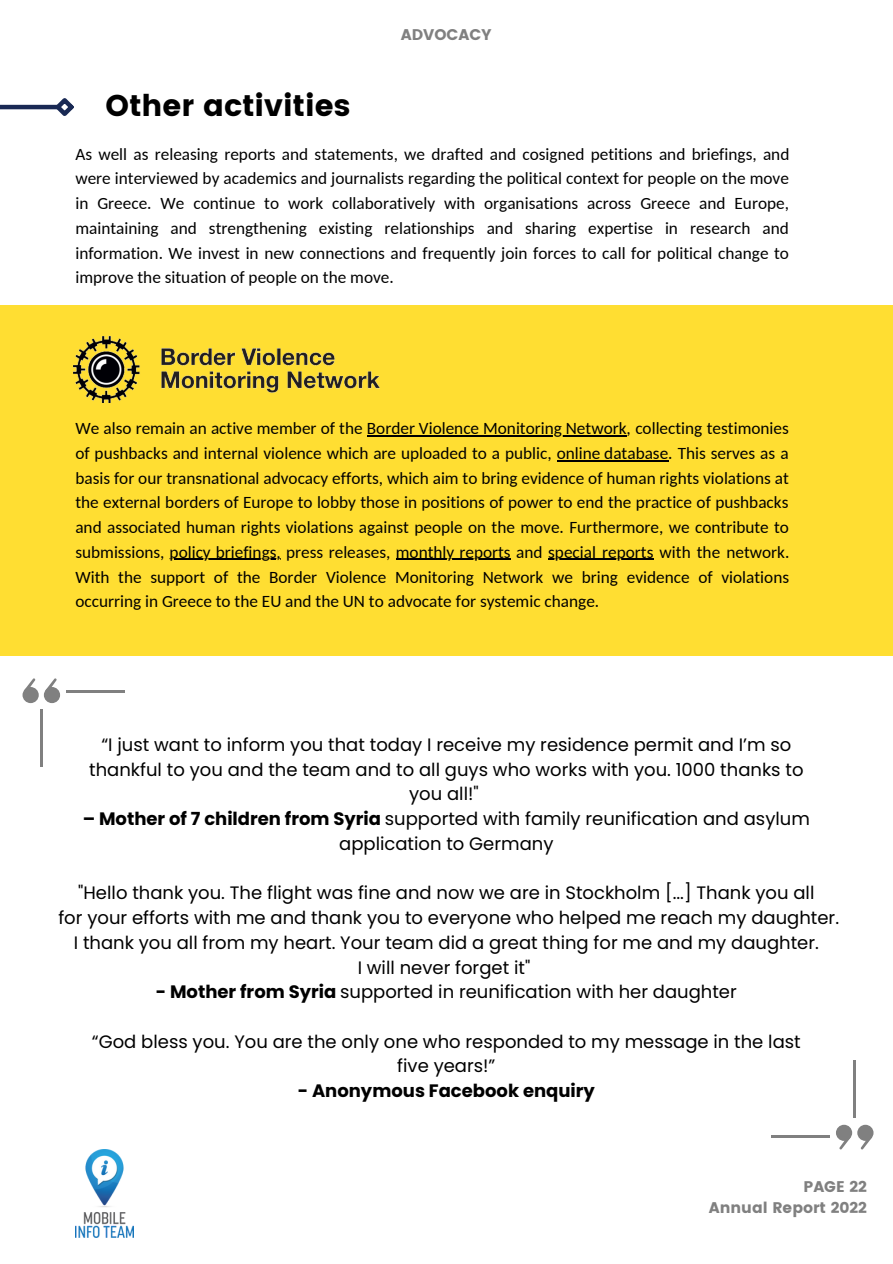
<style>
.page{position:relative;width:893px;height:1264px;background:#fff}
.page>*{position:absolute;margin:0;border:0;box-sizing:border-box;transform-origin:0 0}
.t1{font:30px "Poppins";color:#000}
.t2{font:18px/24.8px "Poppins";color:#000;text-align:center}
.t3{font:700 18px "Poppins";color:#000}
.t4{font:17.25px/24.8px "Carlito";color:#000;text-align:justify}
.t5{font:15.45px "Poppins";color:#808080}
.s1{font-weight:700}
</style>
<div class="page">
<img style="left:75px;top:1149px;width:59px;height:88px">
<div style="left:0;top:305px;width:892px;height:351px;background:#ffde32"></div>
<hr style="left:367px;top:435px;width:259px;height:1px;background:#000">
<hr style="left:556px;top:460px;width:112px;height:1px;background:#000">
<hr style="left:170px;top:559px;width:111px;height:1px;background:#000">
<hr style="left:396px;top:559px;width:114px;height:1px;background:#000">
<hr style="left:548px;top:559px;width:105px;height:1px;background:#000">
<img style="left:74px;top:336px;width:305px;height:67px">
<hr style="left:0;top:105px;width:59px;height:4px;background:#192954">
<svg style="left:51px;top:98px;width:23px;height:18px"></svg>
<div style="left:44px;top:687px;width:16px;height:16px;background:#808080;border-radius:50%"></div>
<svg style="left:45px;top:678px;width:12px;height:13px"></svg>
<div style="left:23px;top:687px;width:16px;height:16px;background:#808080;border-radius:50%"></div>
<svg style="left:24px;top:678px;width:12px;height:12px"></svg>
<hr style="left:40px;top:709px;width:3px;height:58px;background:#808080">
<hr style="left:67px;top:690px;width:58px;height:3px;background:#808080">
<svg style="left:835px;top:1124px;width:17px;height:16px"></svg>
<svg style="left:839px;top:1134px;width:11px;height:15px"></svg>
<div style="left:857px;top:1124px;width:16px;height:16px;background:#808080;border-radius:50%"></div>
<svg style="left:860px;top:1138px;width:11px;height:11px"></svg>
<hr style="left:853px;top:1060px;width:3px;height:58px;background:#808080">
<hr style="left:771px;top:1134px;width:58px;height:3px;background:#808080">
<p class="t1" style="left:106px;top:88px;width:246px">Other activities</p>
<p class="t5" style="left:401px;top:26px;width:92px">ADVOCACY</p>
<p class="t4" style="left:75px;top:143px;width:715px">As well as releasing reports and statements, we drafted and cosigned petitions and briefings, and were interviewed by academics and journalists regarding the political context for people on the move in Greece. We continue to work collaboratively with organisations across Greece and Europe, maintaining and strengthening existing relationships and sharing expertise in research and information. We invest in new connections and frequently join forces to call for political change to improve the situation of people on the move.</p>
<p class="t4" style="left:75px;top:417px;width:715px">We also remain an active member of the Border Violence Monitoring Network, collecting testimonies of pushbacks and internal violence which are uploaded to a public, online database. This serves as a basis for our transnational advocacy efforts, which aim to bring evidence of human rights violations at the external borders of Europe to lobby those in positions of power to end the practice of pushbacks and associated human rights violations against people on the move. Furthermore, we contribute to submissions, policy briefings, press releases, monthly reports and special reports with the network.<br>With the support of the Border Violence Monitoring Network we bring evidence of violations occurring in Greece to the EU and the UN to advocate for systemic change.</p>
<p class="t2" style="left:101px;top:732px;width:691px">“I just want to inform you that today I receive my residence permit and I’m so</p>
<p class="t2" style="left:89px;top:757px;width:715px">thankful to you and the team and to all guys who works with you. 1000 thanks to</p>
<p class="t2" style="left:409px;top:781px;width:71px">you all!"</p>
<p class="t2" style="left:83px;top:806px;width:728px"><span class="s1">– Mother of 7 children from Syria</span> supported with family reunification and asylum application to Germany</p>
<p class="t2" style="left:78px;top:880px;width:737px">"Hello thank you. The flight was fine and now we are in Stockholm [...] Thank you all</p>
<p class="t2" style="left:58px;top:905px;width:782px">for your efforts with me and thank you to everyone who helped me reach my daughter.</p>
<p class="t2" style="left:74px;top:930px;width:746px">I thank you all from my heart. Your team did a great thing for me and my daughter.</p>
<p class="t2" style="left:357px;top:954px;width:174px">I will never forget it"</p>
<p class="t2" style="left:156px;top:979px;width:582px"><span class="s1">- Mother from Syria</span> supported in reunification with her daughter</p>
<p class="t2" style="left:92px;top:1029px;width:710px">“God bless you. You are the only one who responded to my message in the last</p>
<p class="t2" style="left:397px;top:1053px;width:100px">five years!”</p>
<p class="t3" style="left:298px;top:1078px;width:299px">- Anonymous Facebook enquiry</p>
<p class="t5" style="left:803px;top:1177px;width:65px">PAGE 22</p>
<p class="t5" style="left:708px;top:1198px;width:160px">Annual Report 2022</p>
</div>
